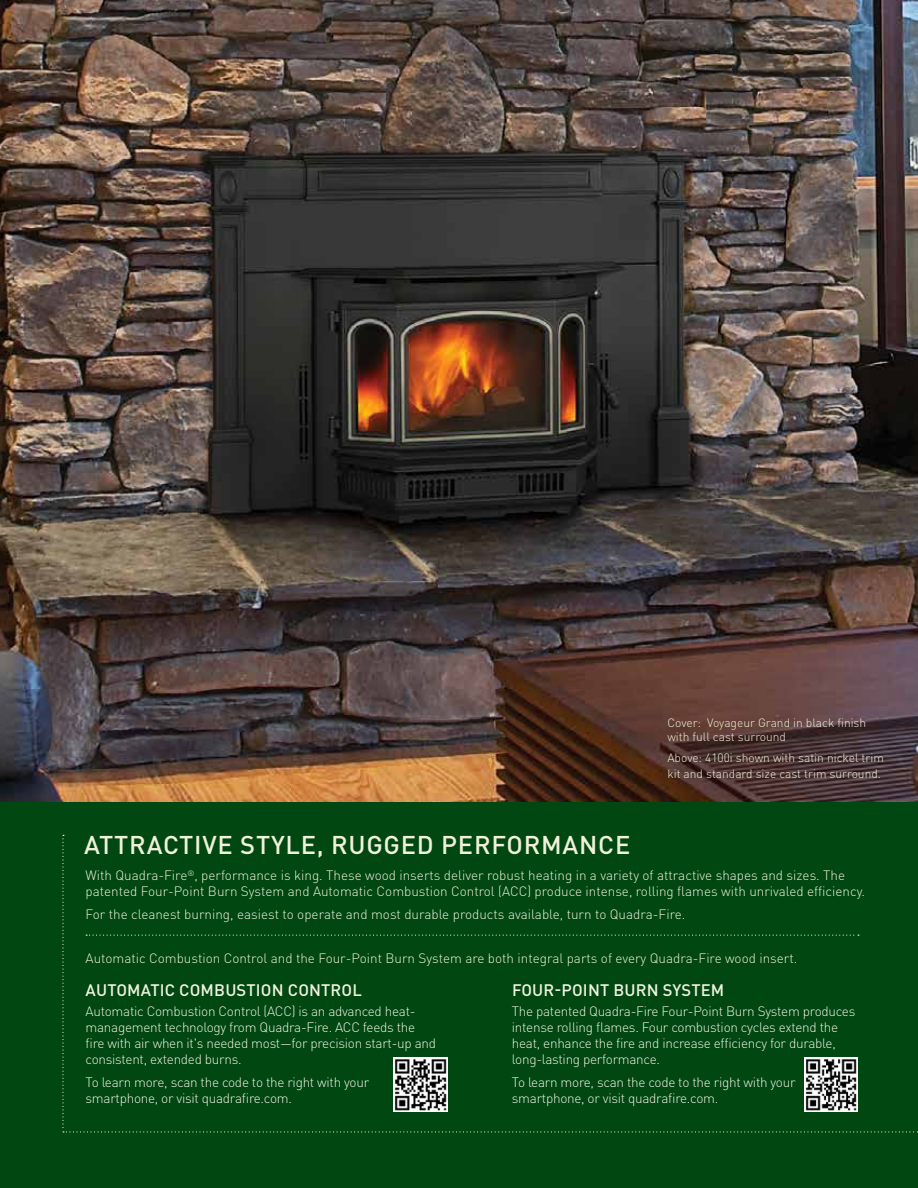
<style>
.page{position:relative;width:918px;height:1188px;background:#fff}
.page>*{position:absolute;margin:0;border:0;box-sizing:border-box;transform-origin:0 0}
.t1{font:500 25.35px "DIN Pro";letter-spacing:.03em;color:#f0f1d9}
.t2{font:500 16.5px "DIN Pro";letter-spacing:.01em;color:#f2f3df}
.t3{font:300 13.5px/16.2px "DIN Pro";letter-spacing:-.02em;color:#f2f3df}
.t4{font:300 13.5px/16.2px "DIN Pro";color:#f0f1d9}
.t5{font:300 12px/14.4px "DIN Pro";color:#f0f1d9}
</style>
<div class="page">
<img style="left:0;top:0;width:918px;height:802px">
<div style="left:0;top:802px;width:918px;height:386px;background:#004712"></div>
<svg style="left:62px;top:835px;width:856px;height:298px"></svg>
<p class="t5" style="left:667px;top:715px;width:200px">Cover: Voyageur Grand in black finish with full cast surround</p>
<p class="t5" style="left:667px;top:749px;width:218px;line-height:16.2px">Above: 4100i shown with satin nickel trim kit and standard size cast trim surround.</p>
<h1 class="t1" style="left:84px;top:828px;width:548px">ATTRACTIVE STYLE, RUGGED PERFORMANCE</h1>
<p class="t4" style="left:86px;top:867px;width:781px">With Quadra-Fire<sup>®</sup>, performance is king. These wood inserts deliver robust heating in a variety of attractive shapes and sizes. The patented Four-Point Burn System and Automatic Combustion Control (ACC) produce intense, rolling flames with unrivaled efficiency.</p>
<p class="t4" style="left:86px;top:906px;width:601px">For the cleanest burning, easiest to operate and most durable products available, turn to Quadra-Fire.</p>
<p class="t4" style="left:86px;top:949px;width:713px">Automatic Combustion Control and the Four-Point Burn System are both integral parts of every Quadra-Fire wood insert.</p>
<p class="t2" style="left:86px;top:979px;width:278px">AUTOMATIC COMBUSTION CONTROL</p>
<p class="t3" style="left:86px;top:1002px;width:352px">Automatic Combustion Control (ACC) is an advanced heat&shy;management technology from Quadra-Fire. ACC feeds the fire with air when it's needed most—for precision start-up and consistent, extended burns.</p>
<p class="t3" style="left:86px;top:1074px;width:285px">To learn more, scan the code to the right with your smartphone, or visit quadrafire.com.</p>
<p class="t2" style="left:512px;top:979px;width:214px">FOUR-POINT BURN SYSTEM</p>
<p class="t3" style="left:512px;top:1002px;width:345px">The patented Quadra-Fire Four-Point Burn System produces intense rolling flames. Four combustion cycles extend the heat, enhance the fire and increase efficiency for durable, long-lasting performance.</p>
<p class="t3" style="left:512px;top:1074px;width:285px">To learn more, scan the code to the right with your smartphone, or visit quadrafire.com.</p>
</div>
